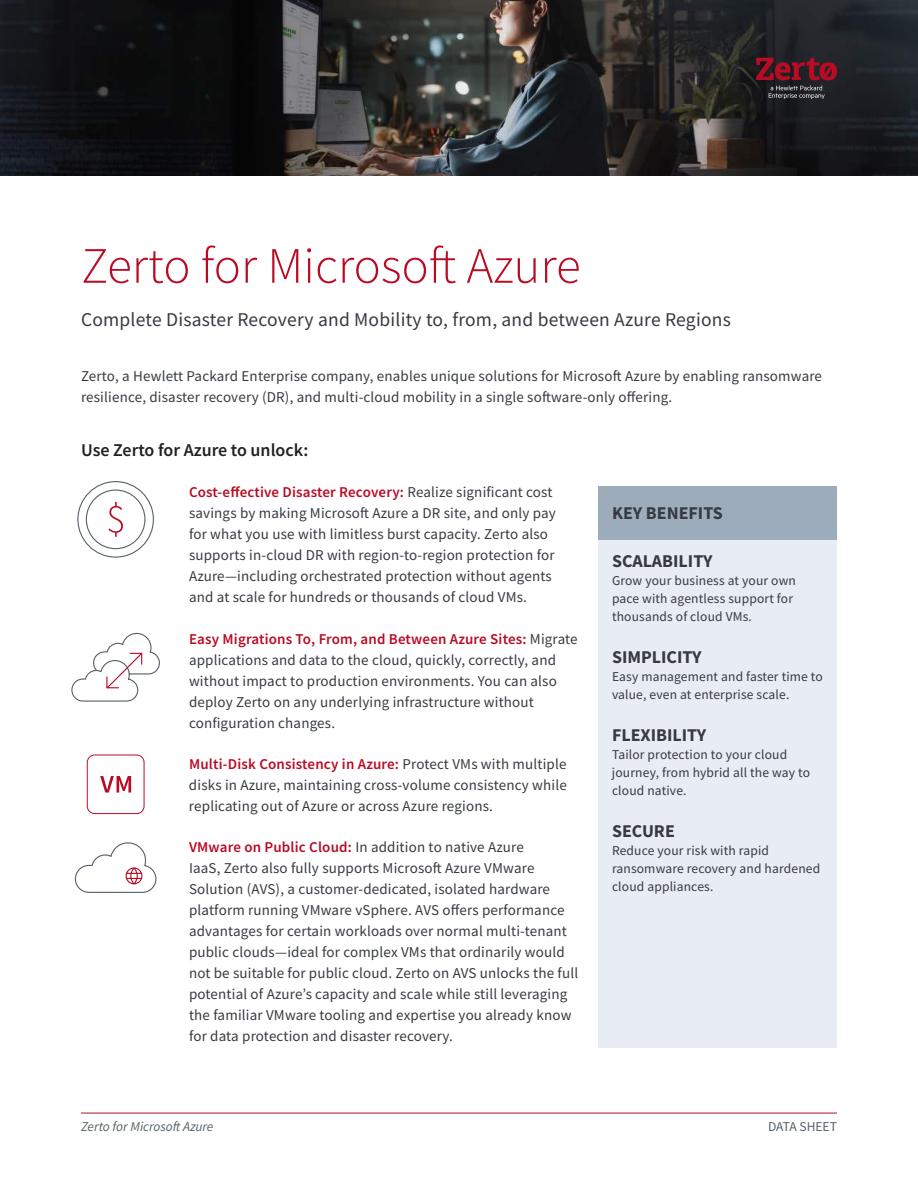
<style>
.page{position:relative;width:918px;height:1188px;background:#fff}
.page>*{position:absolute;margin:0;border:0;box-sizing:border-box;transform-origin:0 0}
.t1{font:300 51px "Source Sans Pro";color:#b90b24}
.t2{font:19.5px "Source Sans Pro";letter-spacing:.01em;color:#373b41}
.t3{font:700 18px "Source Sans Pro";color:#373b41}
.t4{font:600 18px "Source Sans Pro";color:#202122}
.t5{font:15px/21px "Source Sans Pro";letter-spacing:.01em;color:#373b41}
.t6{font:13.5px/18px "Source Sans Pro";letter-spacing:.01em;color:#373b41}
.t7{font:italic 13.5px "Source Sans Pro";color:#57616a}
.t8{font:13.5px "Source Sans Pro";color:#57616a}
.s1{font-weight:600;color:#b90b24}
</style>
<div class="page">
<img style="left:0;top:0;width:918px;height:176px">
<hr style="left:81px;top:1113px;width:756px;height:1px;background:#b90b24">
<svg style="left:756px;top:58px;width:81px;height:41px;background:#52232d"></svg>
<div style="left:599px;top:486px;width:238px;height:562px;background:#e8edf3"></div>
<div style="left:599px;top:486px;width:238px;height:53px;background:#9cacba"></div>
<svg style="left:77px;top:481px;width:77px;height:77px"></svg>
<svg style="left:71px;top:632px;width:89px;height:70px"></svg>
<svg style="left:74px;top:842px;width:83px;height:51px"></svg>
<svg style="left:87px;top:754px;width:58px;height:60px"></svg>
<h1 class="t1" style="left:81px;top:235px;width:501px">Zerto for Microso昀琀 Azure</h1>
<h2 class="t2" style="left:81px;top:311px;width:651px">Complete Disaster Recovery and Mobility to, from, and between Azure Regions</h2>
<p class="t5" style="left:81px;top:365px;width:743px">Zerto, a Hewlett Packard Enterprise company, enables unique solutions for Microso昀琀 Azure by enabling ransomware resilience, disaster recovery (DR), and multi-cloud mobility in a single so昀琀ware-only o昀昀ering.</p>
<p class="t4" style="left:81px;top:439px;width:229px">Use Zerto for Azure to unlock:</p>
<p class="t5" style="left:189px;top:482px;width:368px"><span class="s1">Cost-e昀昀ective Disaster Recovery:</span> Realize signi昀椀cant cost savings by making Microso昀琀 Azure a DR site, and only pay for what you use with limitless burst capacity. Zerto also supports in-cloud DR with region-to-region protection for Azure—including orchestrated protection without agents and at scale for hundreds or thousands of cloud VMs.</p>
<p class="t5" style="left:189px;top:629px;width:390px"><span class="s1">Easy Migrations To, From, and Between Azure Sites:</span> Migrate applications and data to the cloud, quickly, correctly, and without impact to production environments. You can also deploy Zerto on any underlying infrastructure without<br>con昀椀guration changes.</p>
<p class="t5" style="left:189px;top:755px;width:379px;text-align:justify"><span class="s1">Multi-Disk Consistency in Azure:</span> Protect VMs with multiple disks in Azure, maintaining cross-volume consistency while replicating out of Azure or across Azure regions.</p>
<p class="t5" style="left:189px;top:838px;width:391px"><span class="s1">VMware on Public Cloud:</span> In addition to native Azure<br>IaaS, Zerto also fully supports Microso昀琀 Azure VMware Solution (AVS), a customer-dedicated, isolated hardware platform running VMware vSphere. AVS o昀昀ers performance advantages for certain workloads over normal multi-tenant public clouds—ideal for complex VMs that ordinarily would not be suitable for public cloud. Zerto on AVS unlocks the full potential of Azure’s capacity and scale while still leveraging the familiar VMware tooling and expertise you already know for data protection and disaster recovery.</p>
<p class="t3" style="left:612px;top:508px;width:112px">KEY BENEFITS</p>
<p class="t3" style="left:612px;top:555px;width:102px">SCALABILITY</p>
<p class="t6" style="left:612px;top:573px;width:185px">Grow your business at your own pace with agentless support for thousands of cloud VMs.</p>
<p class="t3" style="left:612px;top:651px;width:91px">SIMPLICITY</p>
<p class="t6" style="left:612px;top:668px;width:212px">Easy management and faster time to value, even at enterprise scale.</p>
<p class="t3" style="left:612px;top:729px;width:96px">FLEXIBILITY</p>
<p class="t6" style="left:612px;top:746px;width:200px">Tailor protection to your cloud journey, from hybrid all the way to cloud native.</p>
<p class="t3" style="left:612px;top:825px;width:64px">SECURE</p>
<p class="t6" style="left:612px;top:842px;width:210px">Reduce your risk with rapid ransomware recovery and hardened cloud appliances.</p>
<p class="t7" style="left:81px;top:1118px;width:134px">Zerto for Microso昀琀 Azure</p>
<p class="t8" style="left:768px;top:1119px;width:70px">DATA SHEET</p>
</div>
